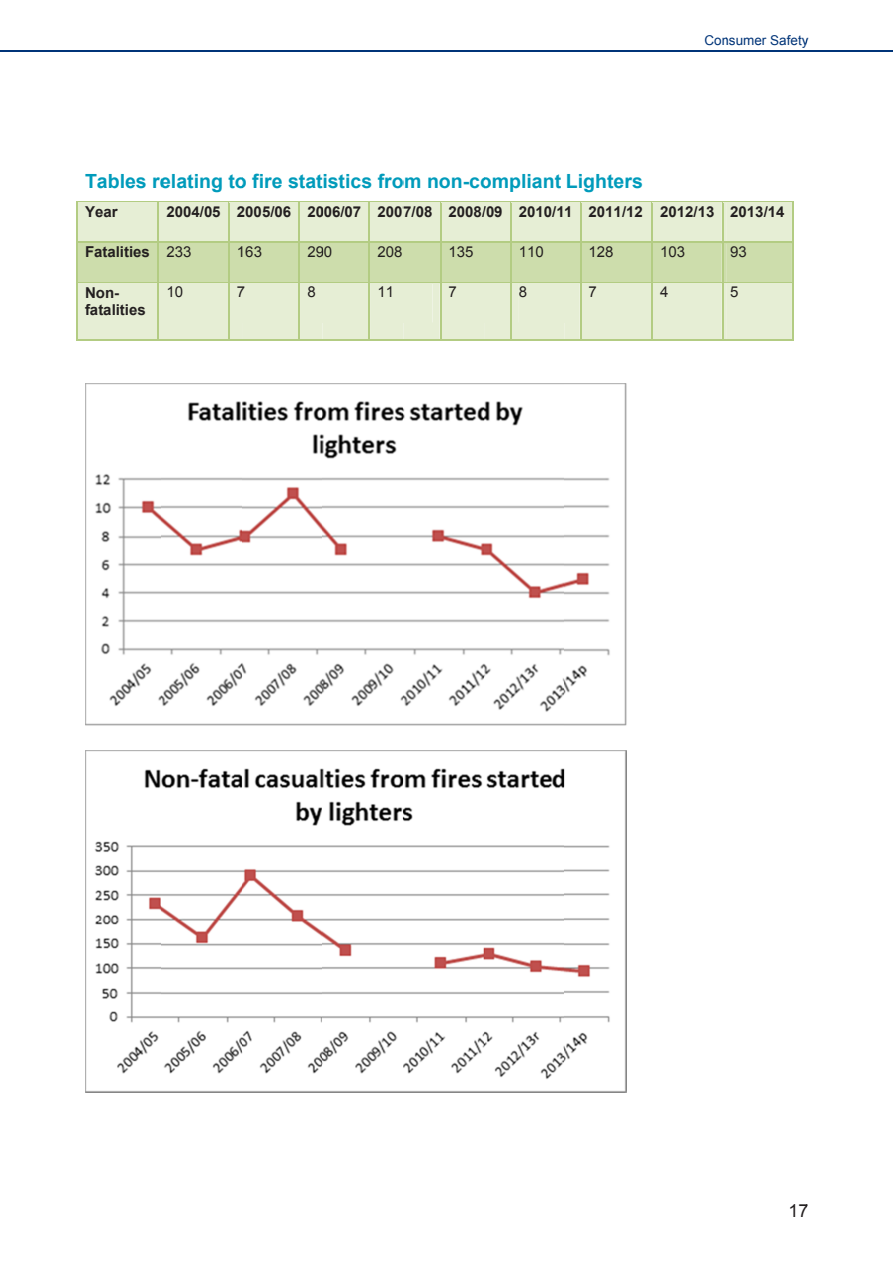
<style>
.page{position:relative;width:893px;height:1263px;background:#fff}
.page>*{position:absolute;margin:0;border:0;box-sizing:border-box;transform-origin:0 0}
.t1{font:700 19.5px "Arial";color:#009bbb}
.t2{font:18px "Arial";color:#231f20}
.t3{font:700 15px/17.2px "Arial";color:#231f20}
.t4{font:15px "Arial";color:#231f20}
.t5{font:13.5px "Arial";color:#003478}
</style>
<div class="page">
<img style="left:85px;top:383px;width:238px;height:343px">
<img style="left:85px;top:751px;width:238px;height:342px">
<img style="left:323px;top:383px;width:161px;height:343px">
<img style="left:323px;top:751px;width:161px;height:342px">
<img style="left:484px;top:383px;width:143px;height:343px">
<img style="left:484px;top:751px;width:142px;height:342px">
<svg style="left:76px;top:201px;width:717px;height:140px"></svg>
<hr style="left:0;top:50px;width:892px;height:2px;background:#003478">
<p class="t5" style="left:704px;top:33px;width:106px">Consumer Safety</p>
<h1 class="t1" style="left:85px;top:171px;width:559px">Tables relating to fire statistics from non-compliant Lighters</h1>
<p class="t3" style="left:85px;top:203px;width:34px">Year</p>
<p class="t3" style="left:85px;top:243px;width:66px">Fatalities</p>
<p class="t3" style="left:85px;top:284px;width:62px">Non&shy;fatalities</p>
<p class="t3" style="left:166px;top:203px;width:56px">2004/05</p>
<p class="t4" style="left:166px;top:244px;width:27px">233</p>
<p class="t4" style="left:166px;top:284px;width:18px">10</p>
<p class="t3" style="left:237px;top:203px;width:407px">2005/06 2006/07 2007/08 2008/09 2010/11 2011/12</p>
<p class="t4" style="left:237px;top:244px;width:27px">163</p>
<p class="t4" style="left:307px;top:244px;width:26px">290</p>
<p class="t4" style="left:237px;top:284px;width:10px">7</p>
<p class="t4" style="left:307px;top:284px;width:10px">8</p>
<p class="t4" style="left:377px;top:244px;width:27px">208</p>
<p class="t4" style="left:377px;top:284px;width:18px">11</p>
<p class="t4" style="left:448px;top:244px;width:27px">135</p>
<p class="t4" style="left:448px;top:284px;width:10px">7</p>
<p class="t4" style="left:519px;top:244px;width:27px">110</p>
<p class="t4" style="left:519px;top:284px;width:10px">8</p>
<p class="t4" style="left:588px;top:244px;width:27px">128</p>
<p class="t4" style="left:588px;top:284px;width:10px">7</p>
<p class="t3" style="left:660px;top:203px;width:56px">2012/13</p>
<p class="t4" style="left:660px;top:244px;width:27px">103</p>
<p class="t4" style="left:660px;top:284px;width:10px">4</p>
<p class="t3" style="left:730px;top:203px;width:56px">2013/14</p>
<p class="t4" style="left:730px;top:244px;width:18px">93</p>
<p class="t4" style="left:730px;top:284px;width:10px">5</p>
<p class="t2" style="left:788px;top:1201px;width:21px">17</p>
</div>
